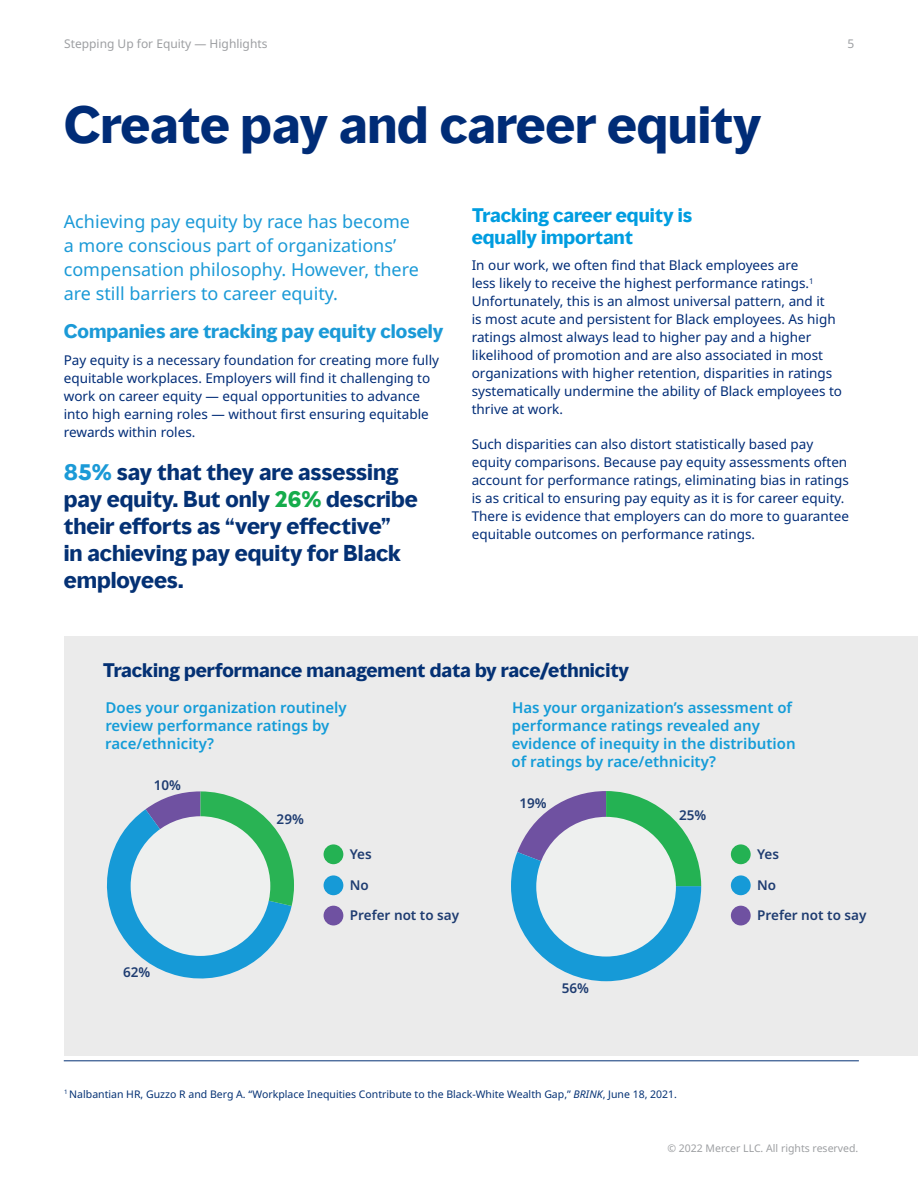
<style>
.page{position:relative;width:918px;height:1188px;background:#fff}
.page>*{position:absolute;margin:0;border:0;box-sizing:border-box;transform-origin:0 0}
.t1{font:700 48px "MMC Display";color:#002c77}
.t2{font:700 21px/27px "MMC Display";color:#043174}
.Body_copy{font:18px/24px "Noto Sans";color:#1b9ad7}
.t3{font:700 18px "MMC Display";color:#043174}
.Body_copy-2{font:700 18px/21.6px "MMC Display";color:#009de0}
.Body_copy-3{font:700 18px "MMC Display";color:#1b9ad7}
.t4{font:600 15px/18px "Noto Sans";color:#149cd8}
.Body_copy-4{font:13.5px/18px "Noto Sans";color:#002c77}
.t5{font:600 13.5px "Noto Sans";color:#1e3c71}
.t6{font:12px "Noto Sans";color:#9d9fa2}
.t7{font:10.5px "Noto Sans";color:#043174}
.t8{font:10.5px "Noto Sans";color:#9d9fa2}
.s1{color:#1b9ad7}
.s2{color:#15ac4b}
.s3{font-style:italic}
</style>
<div class="page">
<div style="left:64px;top:636px;width:854px;height:419px;background:#ebebeb"></div>
<svg style="left:106px;top:791px;width:188px;height:188px"></svg>
<div style="left:131px;top:816px;width:139px;height:140px;background:#eef0ef;border-radius:50%"></div>
<div style="left:324px;top:844px;width:19px;height:20px;background:#24b253;border-radius:50%"></div>
<div style="left:324px;top:875px;width:19px;height:20px;background:#169ad7;border-radius:50%"></div>
<div style="left:324px;top:906px;width:19px;height:19px;background:#6f51a1;border-radius:50%"></div>
<svg style="left:511px;top:791px;width:190px;height:190px"></svg>
<div style="left:536px;top:817px;width:140px;height:140px;background:#eef0ef;border-radius:50%"></div>
<div style="left:731px;top:844px;width:20px;height:20px;background:#24b253;border-radius:50%"></div>
<div style="left:731px;top:875px;width:20px;height:20px;background:#169ad7;border-radius:50%"></div>
<div style="left:731px;top:906px;width:20px;height:19px;background:#6f51a1;border-radius:50%"></div>
<hr style="left:64px;top:1060px;width:795px;height:1px;background:#043174">
<p class="t6" style="left:64px;top:35px;width:205px">Stepping Up for Equity — Highlights</p>
<p class="t6" style="left:847px;top:35px;width:8px">5</p>
<h1 class="t1" style="left:64px;top:93px;width:699px">Create pay and career equity</h1>
<p class="Body_copy" style="left:64px;top:209px;width:357px">Achieving pay equity by race has become a more conscious part of organizations’ compensation philosophy. However, there are still barriers to career equity.</p>
<p class="Body_copy-3" style="left:64px;top:320px;width:381px">Companies are tracking pay equity closely</p>
<p class="Body_copy-4" style="left:64px;top:351px;width:377px">Pay equity is a necessary foundation for creating more fully equitable workplaces. Employers will find it challenging to work on career equity — equal opportunities to advance into high earning roles — without first ensuring equitable rewards within roles.</p>
<p class="t2" style="left:64px;top:459px;width:355px"><span class="s1">85%</span> say that they are assessing pay equity. But only <span class="s2">26%</span> describe their efforts as “very effective”<br>in achieving pay equity for Black employees.</p>
<p class="Body_copy-2" style="left:472px;top:205px;width:222px">Tracking career equity is equally important</p>
<p class="Body_copy-4" style="left:472px;top:257px;width:372px">In our work, we often find that Black employees are<br>less likely to receive the highest performance ratings.<sup>1<br></sup>Unfortunately, this is an almost universal pattern, and it<br>is most acute and persistent for Black employees. As high ratings almost always lead to higher pay and a higher likelihood of promotion and are also associated in most organizations with higher retention, disparities in ratings systematically undermine the ability of Black employees to thrive at work.</p>
<p class="Body_copy-4" style="left:472px;top:436px;width:379px">Such disparities can also distort statistically based pay equity comparisons. Because pay equity assessments often account for performance ratings, eliminating bias in ratings is as critical to ensuring pay equity as it is for career equity.<br>There is evidence that employers can do more to guarantee equitable outcomes on performance ratings.</p>
<p class="t3" style="left:103px;top:658px;width:528px">Tracking performance management data by race/ethnicity</p>
<p class="t4" style="left:105px;top:699px;width:243px">Does your organization routinely review performance ratings by race/ethnic ty?</p>
<p class="t4" style="left:500px;top:699px;width:286px">Has your organization’s assessment of performance ratings revealed any evidence of inequity in the distribution of ratings by race/ethnic ty?</p>
<p class="t4" style="left:117px;top:699px;width:243px">Does your organization routinely review performance ratings by race/ethnicity?</p>
<p class="t4" style="left:512px;top:699px;width:286px">Has your organization’s assessment of performance ratings revealed any evidence of inequity in the distribution of ratings by race/ethnicity?</p>
<p class="t5" style="left:154px;top:775px;width:29px">10%</p>
<p class="t5" style="left:166px;top:775px;width:29px">10%</p>
<p class="t5" style="left:123px;top:962px;width:29px">62%</p>
<p class="t5" style="left:135px;top:962px;width:29px">62%</p>
<p class="t5" style="left:277px;top:810px;width:29px">29%</p>
<p class="t5" style="left:289px;top:810px;width:29px">29%</p>
<p class="t5" style="left:350px;top:844px;width:23px">Yes</p>
<p class="t5" style="left:350px;top:875px;width:20px">No</p>
<p class="t5" style="left:350px;top:906px;width:111px">Pref r not to say</p>
<p class="t5" style="left:362px;top:844px;width:23px">Yes</p>
<p class="t5" style="left:362px;top:875px;width:20px">No</p>
<p class="t5" style="left:362px;top:906px;width:111px">Prefer not to say</p>
<p class="t5" style="left:508px;top:794px;width:29px">19%</p>
<p class="t5" style="left:519px;top:794px;width:29px">19%</p>
<p class="t5" style="left:550px;top:978px;width:29px">56%</p>
<p class="t5" style="left:562px;top:978px;width:29px">56%</p>
<p class="t5" style="left:667px;top:805px;width:29px">25%</p>
<p class="t5" style="left:679px;top:805px;width:29px">25%</p>
<p class="t7" style="left:64px;top:1087px;width:614px"><sup>1</sup> Nalbantian HR, Guzzo R and Berg A. “Workplace Inequities Contribute to the Black-White Wealth Gap,” <span class="s3">BRINK</span>, June 18, 2021.</p>
<p class="t5" style="left:745px;top:844px;width:23px">Yes</p>
<p class="t5" style="left:745px;top:875px;width:20px">No</p>
<p class="t5" style="left:745px;top:906px;width:111px">Pref r not to say</p>
<p class="t5" style="left:757px;top:844px;width:23px">Yes</p>
<p class="t5" style="left:757px;top:875px;width:20px">No</p>
<p class="t5" style="left:757px;top:906px;width:111px">Prefer not to say</p>
<p class="t8" style="left:667px;top:1141px;width:193px">© 2022 Mercer LLC. All rights reserved.</p>
</div>
